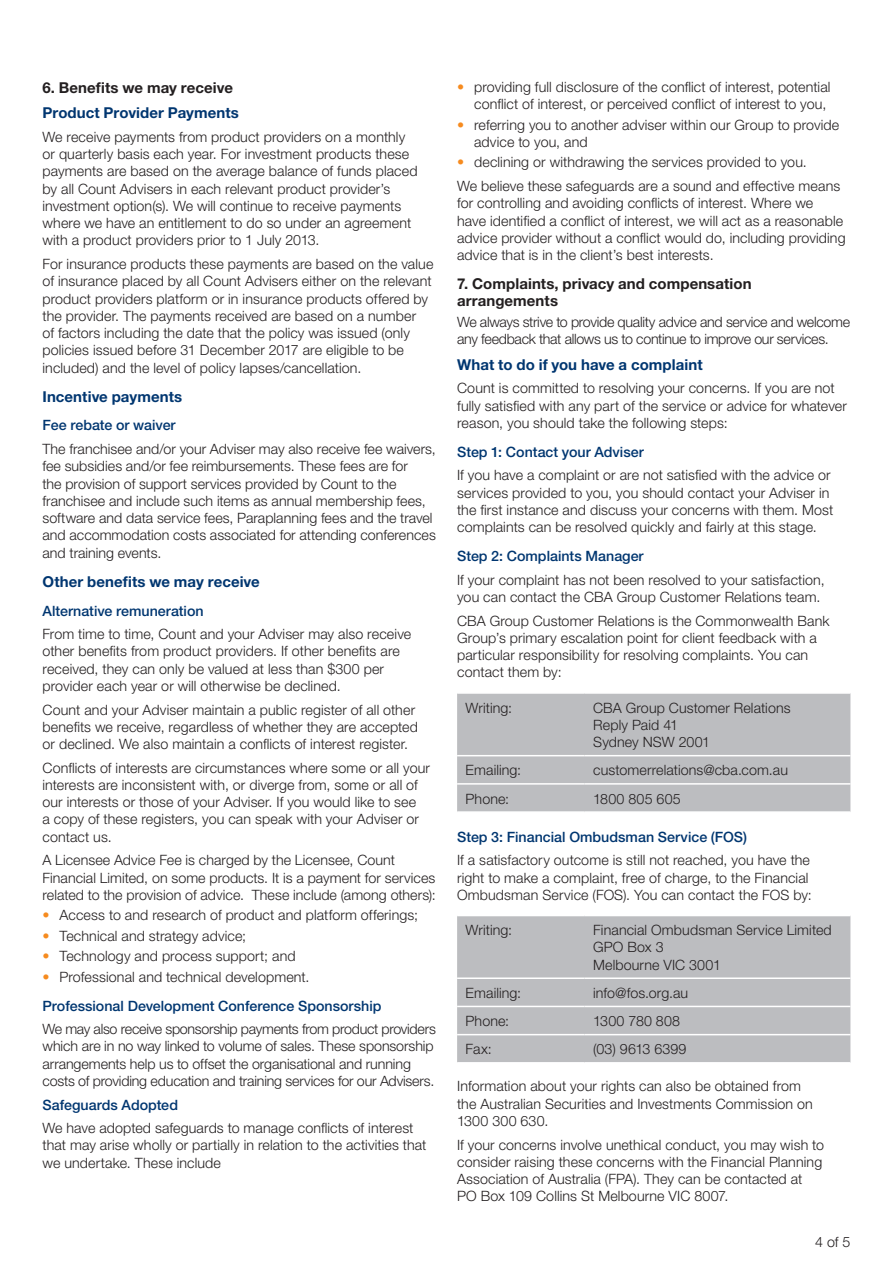
<style>
.page{position:relative;width:893px;height:1263px;background:#fff}
.page>*{position:absolute;margin:0;border:0;box-sizing:border-box;transform-origin:0 0}
.SubHeading_02{font:700 15px "Helvetica Neue LT";letter-spacing:.005em;color:#003670}
.SubHeading_01{font:700 15px/17.2px "Helvetica Neue LT";letter-spacing:.005em;color:#231f20}
.Body_Copy{font:300 14.25px/17.2px "Helvetica Neue LT";letter-spacing:.005em;color:#231f20}
.Body_Copy-2{font:300 14.25px/17.2px "Helvetica Neue LT";letter-spacing:-.015em;color:#231f20}
.SubHeading_03{font:500 14.25px "Helvetica Neue LT";color:#003670}
.Body_Copy-3{font:300 14.25px/17.2px "Helvetica Neue LT";letter-spacing:-.02em;color:#231f20}
.Body_Copy-4{font:500 14.25px "Helvetica Neue LT";color:#003670}
.s1{color:#f68b1f}
</style>
<div class="page">
<div style="left:457px;top:694px;width:393px;height:117px;background:#bcbdc0"></div>
<hr style="left:457px;top:755px;width:128px;height:1px;background:#fff">
<hr style="left:585px;top:755px;width:265px;height:1px;background:#fff">
<hr style="left:457px;top:783px;width:128px;height:2px;background:#fff">
<hr style="left:585px;top:783px;width:265px;height:2px;background:#fff">
<div style="left:457px;top:916px;width:393px;height:146px;background:#bcbdc0"></div>
<hr style="left:457px;top:977px;width:128px;height:2px;background:#fff">
<hr style="left:585px;top:977px;width:265px;height:2px;background:#fff">
<hr style="left:457px;top:1006px;width:128px;height:1px;background:#fff">
<hr style="left:585px;top:1006px;width:265px;height:1px;background:#fff">
<hr style="left:457px;top:1034px;width:128px;height:1px;background:#fff">
<hr style="left:585px;top:1034px;width:265px;height:1px;background:#fff">
<p class="SubHeading_01" style="left:43px;top:78px;width:192px">6. Benefits we may receive</p>
<p class="SubHeading_02" style="left:43px;top:104px;width:198px">Product Provider Payments</p>
<p class="Body_Copy" style="left:43px;top:128px;width:376px">We receive payments from product providers on a monthly or quarterly basis each year. For investment products these payments are based on the average balance of funds placed by all Count Advisers in each relevant product provider’s investment option(s). We will continue to receive payments where we have an entitlement to do so under an agreement with a product providers prior to 1 July 2013.</p>
<p class="Body_Copy" style="left:43px;top:255px;width:392px">For insurance products these payments are based on the value of insurance placed by all Count Advisers either on the relevant product providers platform or in insurance products offered by the provider. The payments received are based on a number<br>of factors including the date that the policy was issued (only policies issued before 31 December 2017 are eligible to be included) and the level of policy lapses/cancellation.</p>
<p class="SubHeading_02" style="left:43px;top:387px;width:141px">Incentive payments</p>
<p class="SubHeading_03" style="left:43px;top:417px;width:135px">Fee rebate or waiver</p>
<p class="Body_Copy" style="left:43px;top:440px;width:395px">The franchisee and/or your Adviser may also receive fee waivers, fee subsidies and/or fee reimbursements. These fees are for<br>the provision of support services provided by Count to the franchisee and include such items as annual membership fees, software and data service fees, Paraplanning fees and the travel and accommodation costs associated for attending conferences and training events.</p>
<p class="SubHeading_02" style="left:43px;top:572px;width:219px">Other benefits we may receive</p>
<p class="SubHeading_03" style="left:43px;top:602px;width:163px">Alternative remuneration</p>
<p class="Body_Copy" style="left:43px;top:625px;width:370px">From time to time, Count and your Adviser may also receive other benefits from product providers. If other benefits are received, they can only be valued at less than $300 per provider each year or will otherwise be declined.</p>
<p class="Body_Copy" style="left:43px;top:700px;width:377px">Count and your Adviser maintain a public register of all other benefits we receive, regardless of whether they are accepted or declined. We also maintain a conflicts of interest register.</p>
<p class="Body_Copy" style="left:43px;top:759px;width:389px">Conflicts of interests are circumstances where some or all your interests are inconsistent with, or diverge from, some or all of our interests or those of your Adviser. If you would like to see<br>a copy of these registers, you can speak with your Adviser or contact us.</p>
<p class="Body_Copy" style="left:43px;top:851px;width:395px">A Licensee Advice Fee is charged by the Licensee, Count<br>Financial Limited, on some products. It is a payment for services related to the provision of advice. These include (among others):</p>
<p class="Body_Copy" style="left:43px;top:906px;width:377px"><span class="s1">•</span> Access to and research of product and platform offerings;</p>
<p class="Body_Copy" style="left:43px;top:927px;width:205px"><span class="s1">•</span> Technical and strategy advice;</p>
<p class="Body_Copy" style="left:43px;top:947px;width:255px"><span class="s1">•</span> Technology and process support; and</p>
<p class="Body_Copy" style="left:43px;top:967px;width:269px"><span class="s1">•</span> Professional and technical development.</p>
<p class="SubHeading_03" style="left:43px;top:997px;width:340px">Professional Development Conference Sponsorship</p>
<p class="Body_Copy-2" style="left:43px;top:1020px;width:395px">We may also receive sponsorship payments from product providers which are in no way linked to volume of sales. These sponsorship arrangements help us to offset the organisational and running costs of providing education and training services for our Advisers.</p>
<p class="Body_Copy-4" style="left:43px;top:1096px;width:137px">Safeguards Adopted</p>
<p class="Body_Copy" style="left:43px;top:1119px;width:385px">We have adopted safeguards to manage conflicts of interest that may arise wholly or partially in relation to the activities that we undertake. These include</p>
<p class="Body_Copy" style="left:457px;top:78px;width:375px;text-align:right"><span class="s1">•</span> providing full disclosure of the conflict of interest, potential conflict of interest, or perceived conflict of interest to you,</p>
<p class="Body_Copy" style="left:474px;top:116px;width:367px;text-indent:-17px"><span class="s1">•</span> referring you to another adviser within our Group to provide advice to you, and</p>
<p class="Body_Copy" style="left:457px;top:153px;width:351px"><span class="s1">•</span> declining or withdrawing the services provided to you.</p>
<p class="Body_Copy" style="left:457px;top:177px;width:390px">We believe these safeguards are a sound and effective means for controlling and avoiding conflicts of interest. Where we have identified a conflict of interest, we will act as a reasonable advice provider without a conflict would do, including providing advice that is in the client’s best interests.</p>
<p class="SubHeading_01" style="left:457px;top:275px;width:296px">7. Complaints, privacy and compensation arrangements</p>
<p class="Body_Copy-3" style="left:457px;top:313px;width:395px">We always strive to provide quality advice and service and welcome any feedback that allows us to continue to improve our services.</p>
<p class="SubHeading_02" style="left:457px;top:355px;width:247px">What to do if you have a complaint</p>
<p class="Body_Copy" style="left:457px;top:379px;width:391px">Count is committed to resolving your concerns. If you are not fully satisfied with any part of the service or advice for whatever reason, you should take the following steps:</p>
<p class="SubHeading_03" style="left:457px;top:443px;width:188px">Step 1: Contact your Adviser</p>
<p class="Body_Copy" style="left:457px;top:466px;width:378px">If you have a complaint or are not satisfied with the advice or services provided to you, you should contact your Adviser in the first instance and discuss your concerns with them. Most complaints can be resolved quickly and fairly at this stage.</p>
<p class="SubHeading_03" style="left:457px;top:547px;width:188px">Step 2: Complaints Manager</p>
<p class="Body_Copy" style="left:457px;top:571px;width:369px">If your complaint has not been resolved to your satisfaction, you can contact the CBA Group Customer Relations team.</p>
<p class="Body_Copy" style="left:457px;top:612px;width:374px">CBA Group Customer Relations is the Commonwealth Bank Group’s primary escalation point for client feedback with a particular responsibility for resolving complaints. You can contact them by:</p>
<p class="Body_Copy" style="left:466px;top:699px;width:48px">Writing:</p>
<p class="Body_Copy" style="left:593px;top:699px;width:199px">CBA Group Customer Relations</p>
<p class="Body_Copy" style="left:593px;top:716px;width:86px">Reply Paid 41</p>
<p class="Body_Copy" style="left:593px;top:733px;width:119px">Sydney NSW 2001</p>
<p class="Body_Copy" style="left:466px;top:761px;width:57px">Emailing:</p>
<p class="Body_Copy" style="left:593px;top:761px;width:196px">customerrelations@cba.com.au</p>
<p class="Body_Copy" style="left:466px;top:789px;width:45px">Phone:</p>
<p class="Body_Copy" style="left:593px;top:789px;width:89px">1800 805 605</p>
<p class="SubHeading_03" style="left:457px;top:828px;width:291px">Step 3: Financial Ombudsman Service (FOS)</p>
<p class="Body_Copy" style="left:457px;top:851px;width:356px">If a satisfactory outcome is still not reached, you have the right to make a complaint, free of charge, to the Financial<br>Ombudsman Service (FOS). You can contact the FOS by:</p>
<p class="Body_Copy" style="left:466px;top:921px;width:48px">Writing:</p>
<p class="Body_Copy" style="left:593px;top:921px;width:240px">Financial Ombudsman Service Limited</p>
<p class="Body_Copy" style="left:593px;top:938px;width:72px">GPO Box 3</p>
<p class="Body_Copy" style="left:593px;top:956px;width:129px">Melbourne VIC 3001</p>
<p class="Body_Copy" style="left:466px;top:984px;width:57px">Emailing:</p>
<p class="Body_Copy" style="left:593px;top:984px;width:97px">info@fos.org.au</p>
<p class="Body_Copy" style="left:466px;top:1012px;width:45px">Phone:</p>
<p class="Body_Copy" style="left:593px;top:1012px;width:88px">1300 780 808</p>
<p class="Body_Copy" style="left:466px;top:1040px;width:28px">Fax:</p>
<p class="Body_Copy" style="left:593px;top:1040px;width:95px">(03) 9613 6399</p>
<p class="Body_Copy" style="left:457px;top:1077px;width:357px">Information about your rights can also be obtained from the Australian Securities and Investments Commission on<br>1300 300 630.</p>
<p class="Body_Copy" style="left:457px;top:1135px;width:369px">If your concerns involve unethical conduct, you may wish to consider raising these concerns with the Financial Planning Association of Australia (FPA). They can be contacted at PO Box 109 Collins St Melbourne VIC 8007.</p>
<p class="Body_Copy" style="left:815px;top:1233px;width:37px">4 of 5</p>
</div>
